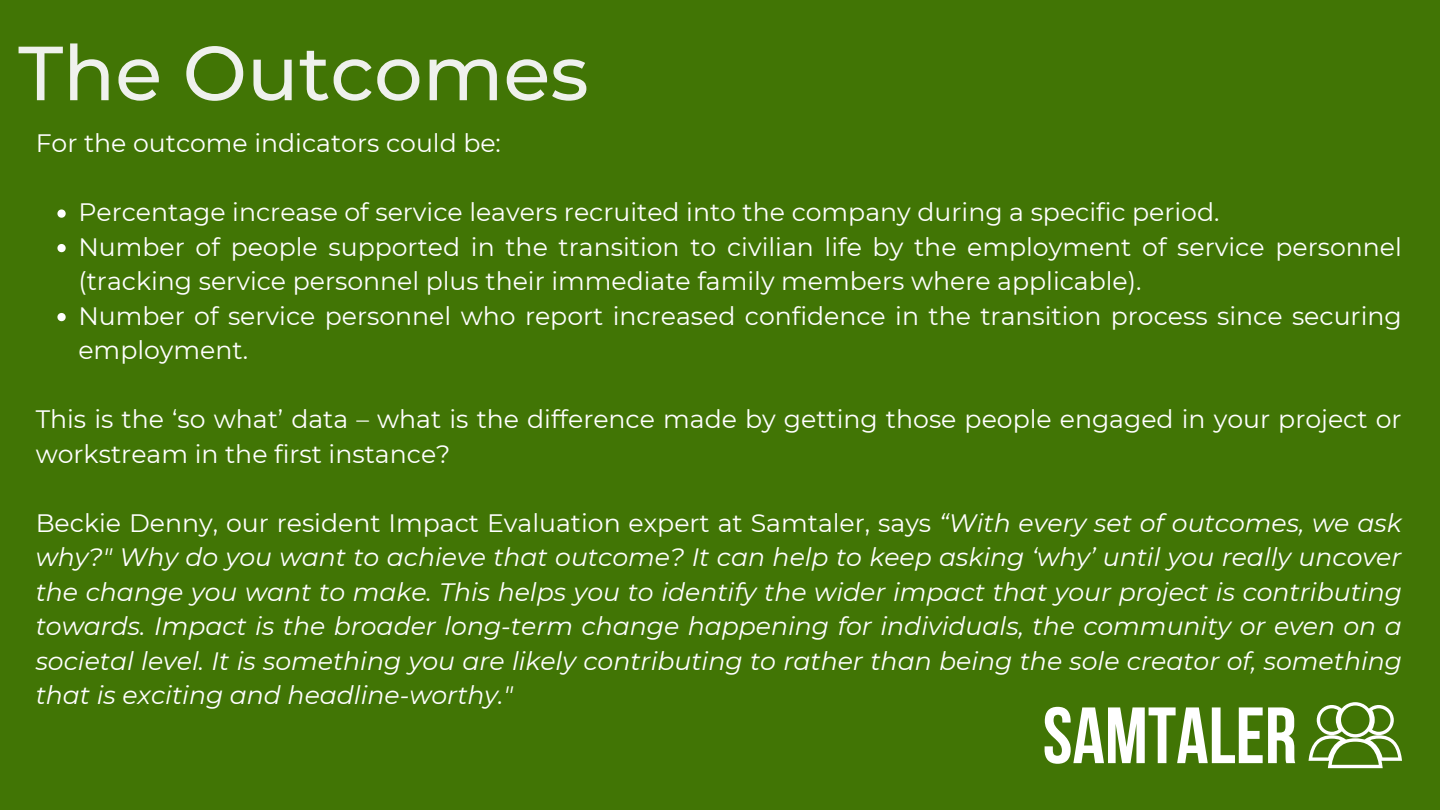
<style>
.page{position:relative;width:1440px;height:810px;background:#417505}
.page>*{position:absolute;margin:0;border:0;box-sizing:border-box;transform-origin:0 0}
.t1{font:700 79.6px "Bebas Neue";color:#fff}
.t2{font:500 76.5px "Montserrat";color:#eff1ed}
.t3{font:25.2px/34.5px "Montserrat";color:#fff}
.t4{font:italic 25.2px/34.5px "Montserrat";color:#fff;text-align:justify}
.s1{font-style:normal}
</style>
<div class="page">
<svg style="left:57px;top:209px;width:9px;height:9px"></svg>
<svg style="left:57px;top:244px;width:9px;height:8px"></svg>
<svg style="left:57px;top:313px;width:9px;height:8px"></svg>
<svg style="left:1309px;top:702px;width:93px;height:66px"></svg>
<p class="t2" style="left:18px;top:26px;width:572px">The Outcomes</p>
<p class="t3" style="left:36px;top:126px;width:467px">For the outcome indicators could be:</p>
<p class="t3" style="left:78px;top:195px;width:1143px">Percentage increase of service leavers recruited into the company during a specific period.</p>
<p class="t3" style="left:78px;top:230px;width:1325px">Number of people supported in the transition to civilian life by the employment of service personnel (tracking service personnel plus their immediate family members where applicable).</p>
<p class="t3" style="left:78px;top:299px;width:1325px">Number of service personnel who report increased confidence in the transition process since securing employment.</p>
<p class="t3" style="left:36px;top:402px;width:1368px">This is the ‘so what’ data – what is the difference made by getting those people engaged in your project or workstream in the first instance?</p>
<p class="t4" style="left:36px;top:506px;width:1368px"><span class="s1">Beckie Denny, our resident Impact Evaluation expert at Samtaler, says</span> “With every set of outcomes, we ask why?" Why do you want to achieve that outcome? It can help to keep asking ‘why’ until you really uncover the change you want to make. This helps you to identify the wider impact that your project is contributing towards. Impact is the broader long-term change happening for individuals, the community or even on a societal level. It is something you are likely contributing to rather than being the sole creator of, something that is exciting and headline-worthy."</p>
<p class="t1" style="left:1043px;top:703px;width:256px">SAMTALER</p>
</div>
